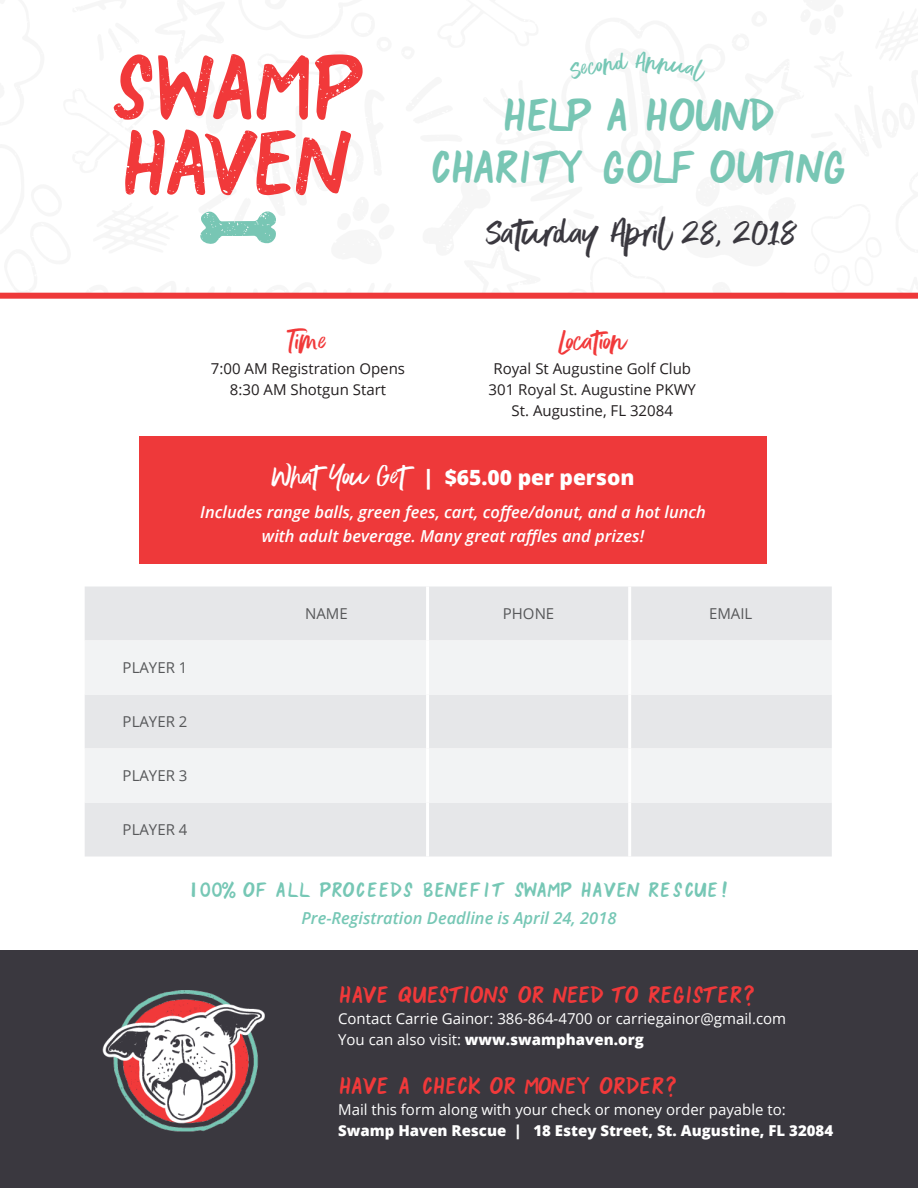
<style>
.page{position:relative;width:918px;height:1188px;background:#fff}
.page>*{position:absolute;margin:0;border:0;box-sizing:border-box;transform-origin:0 0}
.t1{font:46.5px "Lazy Hand";letter-spacing:-.12em;color:#78c6b4}
.t2{font:46.5px "Lazy Hand";letter-spacing:-.06em;color:#78c6b4}
.t3{font:41.85px "Better Times Alt";color:#3a383f}
.t4{font:33px "Better Times Alt";color:#f1393a}
.t5{font:28.05px "Better Times Alt";color:#76c7b5}
.t6{font:24px "Lazy Hand";letter-spacing:-.08em;color:#f1393a}
.t7{font:24px "Lazy Hand";letter-spacing:-.06em;color:#f1393a}
.t8{font:21px "Lazy Hand";letter-spacing:-.04em;color:#76c7b5}
.t9{font:800 21px "Open Sans";color:#fff}
.t10{font:italic 600 16.5px/24px "Open Sans";color:#fff;text-align:center}
.t11{font:italic 600 16.5px "Open Sans";color:#76c7b5}
.t12{font:15px "Open Sans";color:#231f20}
.t13{font:15px "Open Sans";color:#fff}
.t14{font:800 15px "Open Sans";color:#fff}
.t15{font:15px "Open Sans";color:#57585a}
.s1{font-family:"Better Times Alt";font-weight:400;font-size:33px}
.s2{font-weight:400}
</style>
<div class="page">
<div style="left:139px;top:437px;width:628px;height:127px;background:#ee393a"></div>
<div style="left:85px;top:587px;width:747px;height:270px;background:#e6e7e9"></div>
<svg style="left:85px;top:641px;width:747px;height:162px;fill:#f2f3f4"></svg>
<hr style="left:628px;top:587px;width:3px;height:54px;background:#fff">
<hr style="left:628px;top:641px;width:3px;height:54px;background:#fff">
<hr style="left:628px;top:695px;width:3px;height:54px;background:#fff">
<hr style="left:628px;top:749px;width:3px;height:54px;background:#fff">
<hr style="left:628px;top:803px;width:3px;height:54px;background:#fff">
<hr style="left:426px;top:587px;width:3px;height:54px;background:#fff">
<hr style="left:426px;top:641px;width:3px;height:54px;background:#fff">
<hr style="left:426px;top:695px;width:3px;height:54px;background:#fff">
<hr style="left:426px;top:749px;width:3px;height:54px;background:#fff">
<hr style="left:426px;top:803px;width:3px;height:54px;background:#fff">
<div style="left:0;top:951px;width:918px;height:237px;background:#3a383f"></div>
<img style="left:102px;top:990px;width:163px;height:142px">
<div style="left:0;top:293px;width:918px;height:6px;background:#ee393a"></div>
<svg style="left:0;top:54px;width:918px;height:239px"></svg>
<h3 class="t5" style="left:635px;top:46px;width:12px">A</h3>
<p class="t4" style="left:288px;top:323px;width:42px">Time</p>
<p class="t12" style="left:211px;top:359px;width:196px">7:00 AM Registration Opens</p>
<p class="t12" style="left:230px;top:380px;width:158px">8:30 AM Shotgun Start</p>
<p class="t2" style="left:501px;top:94px;width:276px">HELP A HOUND</p>
<p class="t1" style="left:427px;top:146px;width:424px">CHARITY GOLF OUTING</p>
<p class="t3" style="left:486px;top:210px;width:312px">Saturday April 28, 2018</p>
<p class="t4" style="left:558px;top:323px;width:70px">Location</p>
<p class="t12" style="left:493px;top:358px;width:199px">Royal St Augustine Golf Club</p>
<p class="t12" style="left:489px;top:379px;width:209px">301 Royal St. Augustine PKWY</p>
<p class="t12" style="left:512px;top:400px;width:163px">St. Augustine, FL 32084</p>
<p class="t9" style="left:272px;top:461px;width:364px"><span class="s1">What You Get</span> | $65.00 per person</p>
<p class="t10" style="left:200px;top:499px;width:507px">Includes range balls, green fees, cart, coffee/donut, and a hot lunch with adult beverage. Many great raffles and prizes!</p>
<p class="t15" style="left:123px;top:658px;width:66px">PLAYER 1</p>
<p class="t15" style="left:123px;top:712px;width:66px">PLAYER 2</p>
<p class="t15" style="left:123px;top:766px;width:66px">PLAYER 3</p>
<p class="t15" style="left:123px;top:820px;width:66px">PLAYER 4</p>
<p class="t15" style="left:305px;top:604px;width:44px">NAME</p>
<p class="t15" style="left:503px;top:604px;width:53px">PHONE</p>
<p class="t15" style="left:709px;top:604px;width:45px">EMAIL</p>
<p class="t8" style="left:187px;top:881px;width:545px">100% OF ALL PROCEEDS BENEFIT SWAMP HAVEN RESCUE!</p>
<p class="t11" style="left:302px;top:907px;width:317px">Pre-Registration Deadline is April 24, 2018</p>
<p class="t6" style="left:338px;top:984px;width:419px">HAVE QUESTIONS OR NEED TO REGISTER?</p>
<p class="t13" style="left:338px;top:1008px;width:450px">Contact Carrie Gainor: 386-864-4700 or carriegainor@gmail.com</p>
<p class="t14" style="left:338px;top:1028px;width:307px"><span class="s2">You can also visit:</span> www.swamphaven.org</p>
<p class="t7" style="left:338px;top:1074px;width:342px">HAVE A CHECK OR MONEY ORDER?</p>
<p class="t13" style="left:338px;top:1099px;width:449px">Mail this form along with your check or money order payable to:</p>
<p class="t14" style="left:338px;top:1119px;width:497px">Swamp Haven Rescue | 18 Estey Street, St. Augustine, FL 32084</p>
</div>
